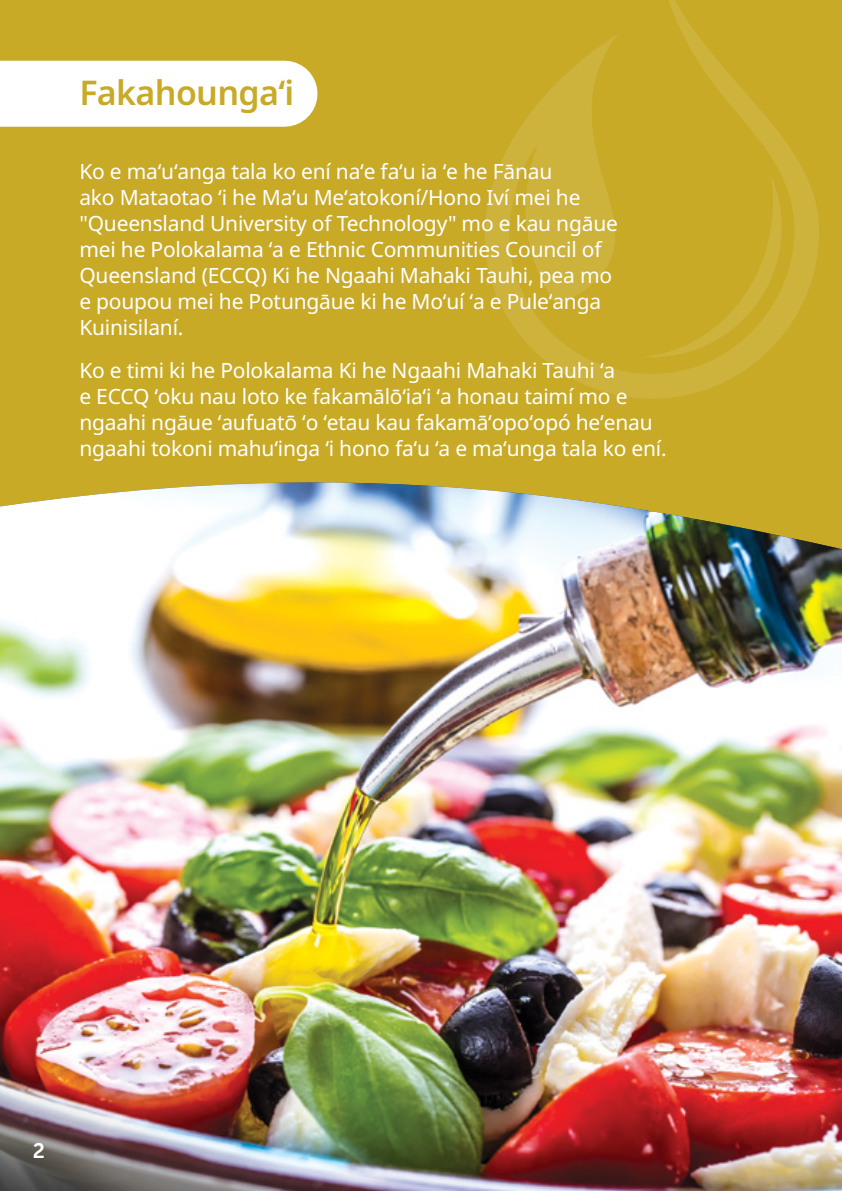
<style>
.page{position:relative;width:842px;height:1191px;background:#fff}
.page>*{position:absolute;margin:0;border:0;box-sizing:border-box;transform-origin:0 0}
.t1{font:600 34px "Noto Sans";letter-spacing:-.02em;color:#c8aa27}
.t2{font:21px/26px "Noto Sans";letter-spacing:-.01em;color:#fff}
.t3{font:500 21px "Noto Sans";color:#fff}
</style>
<div class="page">
<div style="left:0;top:0;width:842px;height:789px;background:#c8aa27"></div>
<svg style="left:485px;top:0;width:334px;height:399px"></svg>
<svg style="left:641px;top:175px;width:141px;height:182px"></svg>
<svg style="left:555px;top:33px;width:65px;height:270px"></svg>
<div style="left:0;top:61px;width:284px;height:66px;background:#fff"></div>
<img style="left:0;top:482px;width:842px;height:709px">
<h1 class="t1" style="left:79px;top:73px;width:217px">Fakahoungaʻi</h1>
<p class="t2" style="left:79px;top:159px;width:540px">Ko e maʻuʻanga tala ko ení naʻe faʻu ia ʻe he Fānau<br>ako Mataotao ʻi he Maʻu Meʻatokoní/Hono Iví mei he "Queensland University of Technology" mo e kau ngāue mei he Polokalama ʻa e Ethnic Communities Council of Queensland (ECCQ) Ki he Ngaahi Mahaki Tauhi, pea mo e poupou mei he Potungāue ki he Moʻuí ʻa e Puleʻanga Kuinisilaní.</p>
<p class="t2" style="left:79px;top:358px;width:589px">Ko e timi ki he Polokalama Ki he Ngaahi Mahaki Tauhi ʻa<br>e ECCQ ʻoku nau loto ke fakamālōʻiaʻi ʻa honau taimí mo e ngaahi ngāue ʻaufuatō ʻo ʻetau kau fakamāʻopoʻopó heʻenau ngaahi tokoni mahuʻinga ʻi hono faʻu ʻa e maʻunga tala ko ení.</p>
<p class="t3" style="left:33px;top:1138px;width:14px">2</p>
</div>
